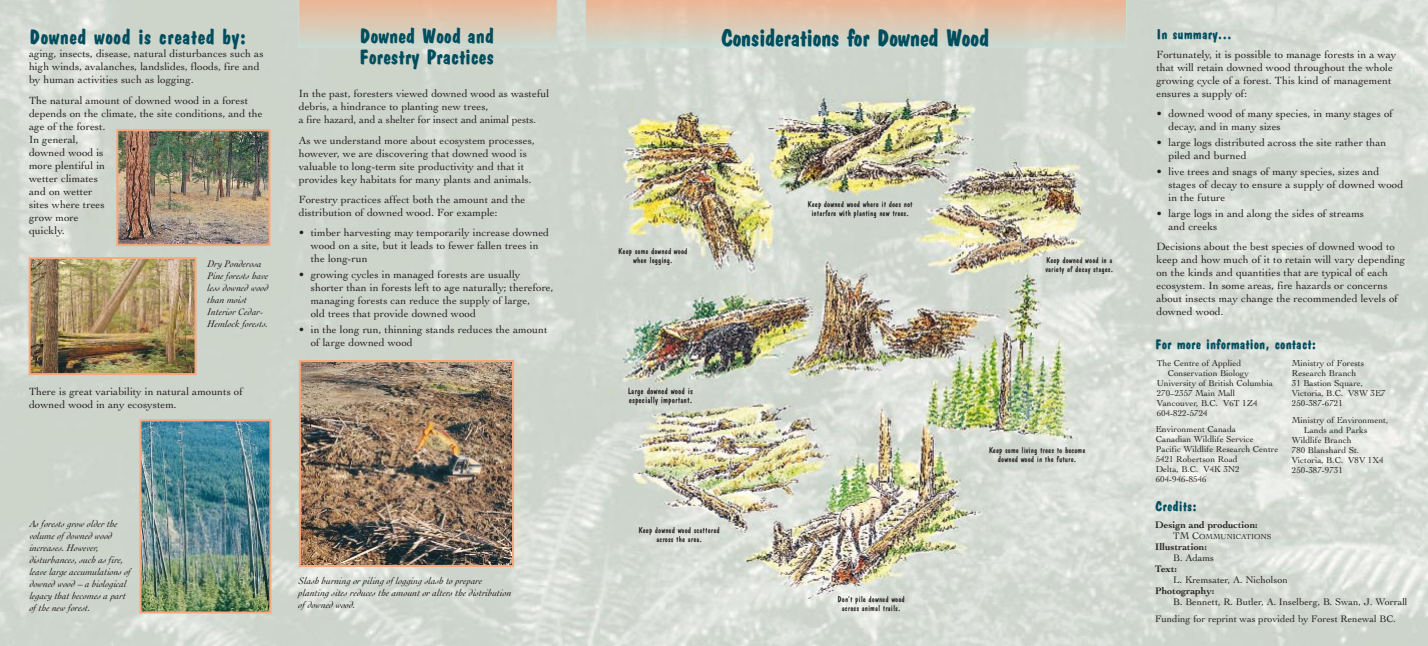
<style>
.page{position:relative;width:1428px;height:646px;background:#fff}
.page>*{position:absolute;margin:0;border:0;box-sizing:border-box;transform-origin:0 0}
.t1{font:700 24px "Dom Casual";letter-spacing:-.03em;color:#004d5e}
.t2{font:700 21px/21px "Dom Casual";letter-spacing:-.015em;color:#004d5e}
.t3{font:700 14px "Dom Casual";color:#004d5e}
.t4{font:11px/13px "Cochin";color:#231f20}
.t5{font:italic 10px/12px "Cochin";color:#231f20}
.t6{font:10px/17px "Cochin";color:#231f20}
.t7{font:700 10px "Cochin";color:#231f20}
.t8{font:9px/10px "Cochin";color:#231f20}
.t9{font:9px/9px "Dom Casual";color:#231f20}
.t10{font:8.5px/9px "Dom Casual";color:#231f20;text-align:center}
.t11{font:7.5px "Cochin";color:#231f20}
.s1{font-size:10px}
</style>
<div class="page">
<img style="left:0;top:0;width:1428px;height:646px">
<img style="left:302px;top:363px;width:209px;height:201px">
<div style="left:299px;top:360px;width:215px;height:207px;border:2px solid #f8a87e"></div>
<svg style="left:298px;top:0;width:260px;height:48px;background:#dbc9b4"></svg>
<svg style="left:585px;top:0;width:542px;height:48px;background:#dcc9b4"></svg>
<img style="left:119px;top:132px;width:148px;height:111px">
<div style="left:116px;top:129px;width:154px;height:117px;border:2px solid #f8a87e"></div>
<img style="left:32px;top:260px;width:162px;height:112px">
<div style="left:29px;top:257px;width:168px;height:118px;border:2px solid #f8a87e"></div>
<img style="left:142px;top:422px;width:126px;height:188px">
<div style="left:139px;top:419px;width:132px;height:194px;border:2px solid #f8a87e"></div>
<h2 class="t2" style="left:29px;top:29px;width:219px">Downed wood is created by:</h2>
<p class="t4" style="left:29px;top:48px;width:236px">aging, insects, disease, natural disturbances such as high winds, avalanches, landslides, floods, fire and by human activities such as logging.</p>
<p class="t4" style="left:29px;top:94px;width:235px">The natural amount of downed wood in a forest depends on the climate, the site conditions, and the age of the forest.<br>In general,<br>downed wood is<br>more plentiful in<br>wetter climates<br>and on wetter<br>sites where trees<br>grow more<br>quickly.</p>
<p class="t5" style="left:208px;top:258px;width:62px">Dry Ponderosa<br>Pine forests have less downed wood than moist<br>Interior Cedar-<br>Hemlock forests.</p>
<p class="t4" style="left:29px;top:385px;width:215px">There is great variability in natural amounts of downed wood in any ecosystem.</p>
<p class="t5" style="left:30px;top:519px;width:103px">As forests grow older the volume of downed wood increases. However, disturbances, such as fire, leave large accumulations of downed wood – a biological legacy that becomes a part of the new forest.</p>
<h2 class="t2" style="left:359px;top:27px;width:136px">Downed Wood and<br>Forestry Practices</h2>
<h1 class="t1" style="left:721px;top:29px;width:270px">Considerations for Downed Wood</h1>
<p class="t4" style="left:299px;top:88px;width:252px">In the past, foresters viewed downed wood as wasteful debris, a hindrance to planting new trees,<br>a fire hazard, and a shelter for insect and animal pests.</p>
<p class="t4" style="left:299px;top:134px;width:237px">As we understand more about ecosystem processes, however, we are discovering that downed wood is valuable to long-term site productivity and that it provides key habitats for many plants and animals.</p>
<p class="t4" style="left:299px;top:194px;width:228px">Forestry practices affect both the amount and the distribution of downed wood. For example:</p>
<p class="t4" style="left:311px;top:227px;width:240px;text-indent:-12px">• timber harvesting may temporarily increase downed wood on a site, but it leads to fewer fallen trees in the long-run</p>
<p class="t4" style="left:311px;top:269px;width:244px;text-indent:-12px">• growing cycles in managed forests are usually shorter than in forests left to age naturally; therefore, managing forests can reduce the supply of large,<br>old trees that provide downed wood</p>
<p class="t4" style="left:311px;top:324px;width:238px;text-indent:-12px">• in the long run, thinning stands reduces the amount of large downed wood</p>
<p class="t10" style="left:618px;top:248px;width:71px">Keep some downed wood when logging.</p>
<p class="t9" style="left:628px;top:387px;width:67px">Large downed wood is especially important.</p>
<p class="t10" style="left:808px;top:201px;width:107px">Keep downed wood where it does not interfere with planting new trees.</p>
<p class="t10" style="left:1046px;top:256px;width:69px;text-align:left">Keep downed wood in a variety of decay stages.</p>
<p class="t5" style="left:299px;top:576px;width:214px">Slash burning or piling of logging slash to prepare planting sites reduces the amount or alters the distribution of downed wood.</p>
<p class="t10" style="left:639px;top:526px;width:83px">Keep downed wood scattered across the area.</p>
<p class="t10" style="left:837px;top:595px;width:69px">Don’t pile downed wood across animal trails.</p>
<p class="t10" style="left:989px;top:446px;width:98px">Keep some living trees to become downed wood in the future.</p>
<p class="t3" style="left:1156px;top:29px;width:77px">In summary…</p>
<p class="t4" style="left:1156px;top:49px;width:241px">Fortunately, it is possible to manage forests in a way that will retain downed wood throughout the whole growing cycle of a forest. This kind of management ensures a supply of:</p>
<p class="t4" style="left:1168px;top:108px;width:226px;text-indent:-12px">• downed wood of many species, in many stages of decay, and in many sizes</p>
<p class="t4" style="left:1168px;top:137px;width:219px;text-indent:-12px">• large logs distributed across the site rather than piled and burned</p>
<p class="t4" style="left:1168px;top:166px;width:236px;text-indent:-12px">• live trees and snags of many species, sizes and stages of decay to ensure a supply of downed wood in the future</p>
<p class="t4" style="left:1168px;top:208px;width:197px;text-indent:-12px">• large logs in and along the sides of streams and creeks</p>
<p class="t4" style="left:1156px;top:241px;width:250px">Decisions about the best species of downed wood to keep and how much of it to retain will vary depending on the kinds and quantities that are typical of each ecosystem. In some areas, fire hazards or concerns about insects may change the recommended levels of downed wood.</p>
<p class="t3" style="left:1155px;top:339px;width:162px">For more information, contact:</p>
<p class="t8" style="left:1157px;top:358px;width:86px">The Centre of Applied</p>
<p class="t8" style="left:1168px;top:368px;width:83px">Conservation Biology</p>
<p class="t8" style="left:1157px;top:378px;width:118px">University of British Columbia</p>
<p class="t8" style="left:1157px;top:388px;width:80px">270–2357 Main Mall</p>
<p class="t8" style="left:1157px;top:398px;width:102px">Vancouver, B.C. V6T 1Z4</p>
<p class="t8" style="left:1157px;top:408px;width:52px">604-822-5724</p>
<p class="t8" style="left:1156px;top:424px;width:124px">Environment Canada<br>Canadian Wildlife Service<br>Pacific Wildlife Research Centre<br>5421 Robertson Road<br>Delta, B.C. V4K 3N2<br>604-946-8546</p>
<p class="t3" style="left:1155px;top:501px;width:43px">Credits:</p>
<p class="t7" style="left:1155px;top:521px;width:104px">Design and production:</p>
<p class="t11" style="left:1173px;top:533px;width:100px"><span class="s1">TM C</span>OMMUNICATIONS</p>
<p class="t7" style="left:1155px;top:543px;width:53px">Illustration:</p>
<p class="t6" style="left:1173px;top:550px;width:42px">B. Adams</p>
<p class="t7" style="left:1155px;top:565px;width:23px">Text:</p>
<p class="t6" style="left:1173px;top:572px;width:116px">L. Kremsater, A. Nicholson</p>
<p class="t7" style="left:1155px;top:587px;width:61px">Photography:</p>
<p class="t6" style="left:1155px;top:594px;width:254px;text-indent:18px">B. Bennett, R. Butler, A. Inselberg, B. Swan, J. Worrall<br>Funding for reprint was provided by Forest Renewal BC.</p>
<p class="t8" style="left:1292px;top:358px;width:95px">Ministry of Forests<br>Research Branch<br>31 Bastion Square,<br>Victoria, B.C. V8W 3E7<br>250-387-6721</p>
<p class="t8" style="left:1292px;top:416px;width:98px">Ministry of Environment,</p>
<p class="t8" style="left:1304px;top:426px;width:65px">Lands and Parks</p>
<p class="t8" style="left:1292px;top:436px;width:61px">Wildlife Branch</p>
<p class="t8" style="left:1292px;top:446px;width:69px">780 Blanshard St.</p>
<p class="t8" style="left:1292px;top:456px;width:93px">Victoria, B.C. V8V 1X4</p>
<p class="t8" style="left:1292px;top:466px;width:52px">250-387-9731</p>
</div>
